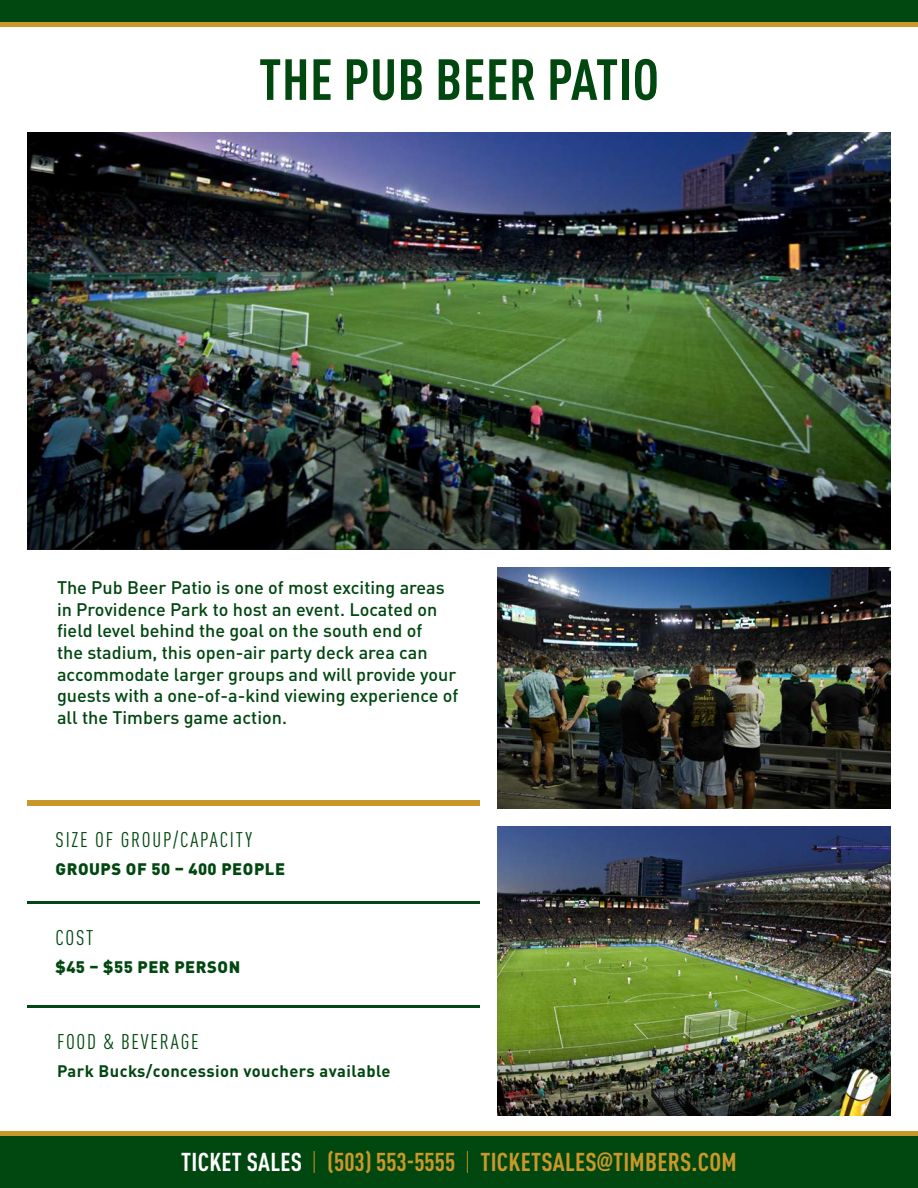
<style>
.page{position:relative;width:918px;height:1188px;background:#fff}
.page>*{position:absolute;margin:0;border:0;box-sizing:border-box;transform-origin:0 0}
.t1{font:700 condensed 57px "DINOT";letter-spacing:.01em;color:#004710}
.t2{font:700 condensed 25.5px "DINOT";letter-spacing:.01em;color:#ca982a}
.t3{font:condensed 21px "DINOT";letter-spacing:.085em;color:#004710}
.t4{font:500 18px/21.6px "DINOT";color:#004710}
.t5{font:700 16.5px "DINOT";letter-spacing:.025em;color:#004710}
.t6{font:900 16.5px "DINOT";letter-spacing:.035em;color:#004710}
.s1{color:#fff}
.s2{font-weight:300}
.s3{font-family:"Trade Gothic Next LT Pro";font-weight:800}
</style>
<div class="page">
<div style="left:0;top:0;width:918px;height:22px;background:#004710"></div>
<div style="left:0;top:22px;width:918px;height:5px;background:#ca982a"></div>
<div style="left:0;top:1136px;width:918px;height:52px;background:#004710"></div>
<div style="left:0;top:1131px;width:918px;height:5px;background:#ca982a"></div>
<img style="left:497px;top:827px;width:394px;height:289px">
<img style="left:498px;top:568px;width:393px;height:241px">
<img style="left:27px;top:132px;width:864px;height:418px">
<div style="left:27px;top:800px;width:452px;height:5px;background:#c9962b"></div>
<hr style="left:27px;top:902px;width:452px;height:2px;background:#004712">
<hr style="left:27px;top:1005px;width:452px;height:3px;background:#004712">
<p class="t1" style="left:259px;top:45px;width:401px">THE PUB BEER PATIO</p>
<p class="t4" style="left:57px;top:577px;width:403px">The Pub Beer Patio is one of most exciting areas in Providence Park to host an event. Located on field level behind the goal on the south end of<br>the stadium, this open-air party deck area can accommodate larger groups and will provide your guests with a one-of-a-kind viewing experience of all the Timbers game action.</p>
<p class="t3" style="left:56px;top:828px;width:198px">SIZE OF GROUP/CAPACITY</p>
<p class="t6" style="left:56px;top:858px;width:231px">GROUPS OF 50 – 400 PEOPLE</p>
<p class="t3" style="left:56px;top:926px;width:39px">COST</p>
<p class="t6" style="left:56px;top:956px;width:186px">$45 – $55 PER PERSON</p>
<p class="t3" style="left:57px;top:1029px;width:143px">FOOD &amp; BEVERAGE</p>
<p class="t5" style="left:57px;top:1060px;width:335px">Park Bucks/concession vouchers available</p>
<h2 class="t2" style="left:181px;top:1146px;width:557px"><span class="s1">TICKET SALES</span> <span class="s2">|</span> (503) 553-5555 <span class="s2">|</span> TICKETSALES<span class="s3">@</span>TIMBERS.COM</h2>
</div>
